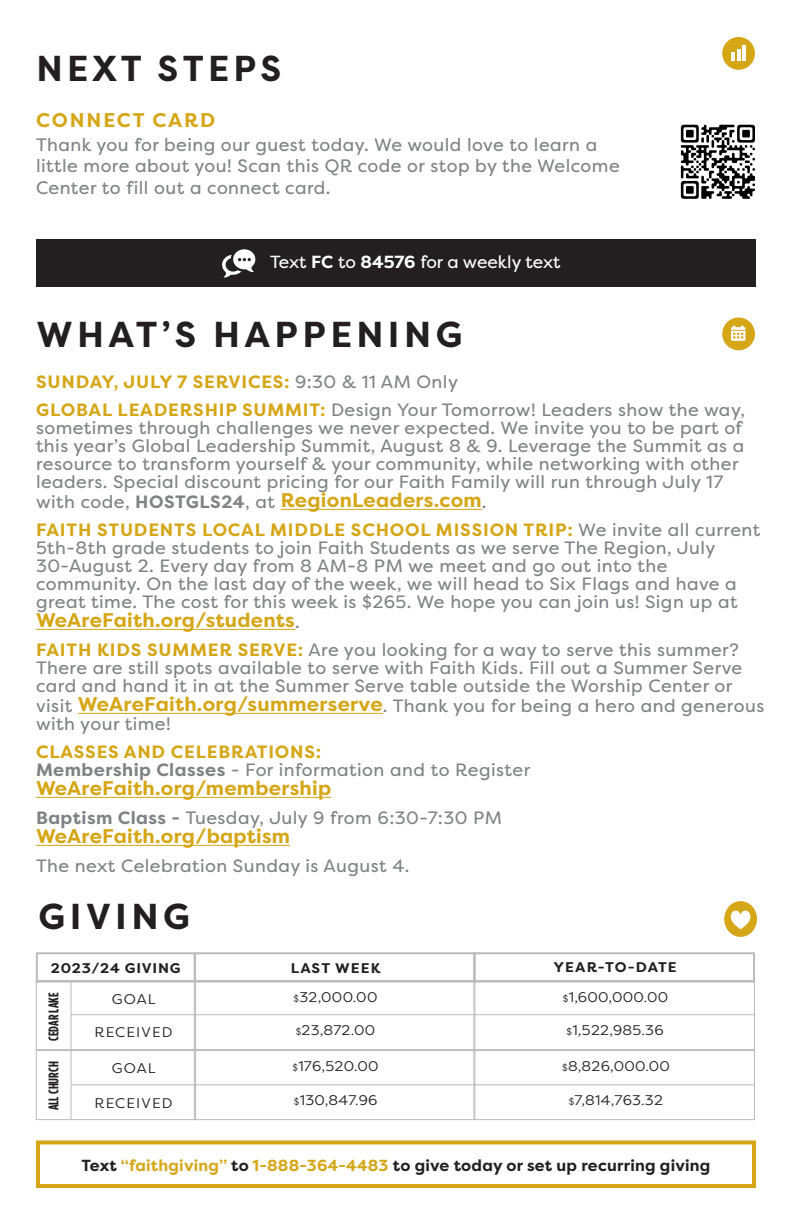
<style>
.page{position:relative;width:792px;height:1224px;background:#fff}
.page>*{position:absolute;margin:0;border:0;box-sizing:border-box;transform-origin:0 0}
.t1{font:700 36px "Filson Pro";letter-spacing:.12em;color:#231f20}
.t2{font:700 19.8px "Filson Pro";letter-spacing:.015em;color:#d5a616}
.t3{font:700 19.8px "Filson Pro";letter-spacing:.095em;color:#d5a616}
.t4{font:18px/21.6px "Filson Pro";letter-spacing:.025em;color:#808285}
.t5{font:17.8px/18px "Filson Pro";letter-spacing:.025em;color:#808285}
.t6{font:700 17.8px "Filson Pro";letter-spacing:.045em;color:#d5a616}
.t7{font:17.6px "Filson Pro";color:#fff}
.t8{font:700 16px "Filson Pro";letter-spacing:.015em;color:#231f20}
.t9{font:14px "Filson Pro";letter-spacing:.02em;color:#231f20;scale:1.05 1}
.t10{font:700 14px "Filson Pro";letter-spacing:.075em;color:#231f20;scale:1.05 1}
.t11{font:700 14px "Gotham Condensed";color:#231f20}
.t12{font:14px "Filson Pro";letter-spacing:.075em;color:#231f20;scale:1.05 1}
.t13{font:700 14px "Filson Pro";letter-spacing:.05em;color:#231f20;scale:1.05 1}
.s1{font-weight:700}
.s2{font-weight:400;color:#808285}
.s3{font-weight:700;color:#d5a616}
.s4{font-weight:400;font-size:17.8px;color:#808285}
.s5{font-size:17.8px;color:#808285}
.s6{font-weight:700;font-size:19.8px;color:#d5a616}
.s7{font-size:10px}
.s8{color:#d5a616}
</style>
<div class="page">
<div style="left:722px;top:37px;width:33px;height:33px;background:#d5a616;border-radius:50%"></div>
<svg style="left:731px;top:49px;width:9px;height:12px"></svg>
<hr style="left:743px;top:45px;width:3px;height:16px;background:#fff">
<div style="left:36px;top:240px;width:720px;height:47px;background:#231f20"></div>
<svg style="left:222px;top:249px;width:33px;height:29px"></svg>
<div style="left:722px;top:318px;width:33px;height:32px;background:#d5a616;border-radius:50%"></div>
<svg style="left:731px;top:325px;width:14px;height:16px"></svg>
<hr style="left:281px;top:509px;width:201px;height:1px;background:#d5a616">
<hr style="left:36px;top:629px;width:259px;height:1px;background:#d5a616">
<hr style="left:78px;top:713px;width:305px;height:1px;background:#d5a616">
<hr style="left:36px;top:797px;width:295px;height:1px;background:#d5a616">
<hr style="left:36px;top:845px;width:254px;height:1px;background:#d5a616">
<svg style="left:36px;top:1140px;width:720px;height:48px"></svg>
<svg style="left:36px;top:952px;width:719px;height:168px"></svg>
<hr style="left:71px;top:1084px;width:684px;height:1px;background:#babbba">
<div style="left:724px;top:901px;width:33px;height:36px;background:#d5a616;border-radius:50%"></div>
<svg style="left:731px;top:910px;width:19px;height:19px"></svg>
<svg style="left:681px;top:125px;width:74px;height:74px"></svg>
<p class="t1" style="left:36px;top:46px;width:247px">NEXT STEPS</p>
<p class="t3" style="left:36px;top:107px;width:181px">CONNECT CARD</p>
<p class="t4" style="left:36px;top:133px;width:585px">Thank you for being our guest today. We would love to learn a little more about you! Scan this QR code or stop by the Welcome<br>Center to fill out a connect card.</p>
<p class="t7" style="left:270px;top:250px;width:292px">Text <span class="s1">FC</span> to <span class="s1">84576</span> for a weekly text</p>
<p class="t1" style="left:36px;top:312px;width:428px">WHAT’S HAPPENING</p>
<p class="t6" style="left:36px;top:370px;width:423px">SUNDAY, JULY 7 SERVICES: <span class="s2">9:30 &amp; 11 AM Only</span></p>
<p class="t5" style="left:36px;top:400px;width:711px"><span class="s3">GLOBAL LEADERSHIP SUMMIT:</span> Design Your Tomorrow! Leaders show the way, sometimes through challenges we never expected. We invite you to be part of this year’s Global Leadership Summit, August 8 &amp; 9. Leverage the Summit as a resource to transform yourself &amp; your community, while networking with other leaders. Special discount pricing for our Faith Family will run through July 17</p>
<p class="t2" style="left:36px;top:488px;width:452px"><span class="s4">with code,</span> <span class="s5">HOSTGLS24</span><span class="s4">, at</span> RegionLeaders.com<span class="s4">.</span></p>
<p class="t5" style="left:36px;top:520px;width:726px"><span class="s3">FAITH STUDENTS LOCAL MIDDLE SCHOOL MISSION TRIP:</span> We invite all current 5th-8th grade students to join Faith Students as we serve The Region, July 30-August 2. Every day from 8 AM-8 PM we meet and go out into the community. On the last day of the week, we will head to Six Flags and have a great time. The cost for this week is $265. We hope you can join us! Sign up at</p>
<p class="t2" style="left:36px;top:608px;width:265px">WeAreFaith.org/students<span class="s4">.</span></p>
<p class="t5" style="left:36px;top:640px;width:708px"><span class="s3">FAITH KIDS SUMMER SERVE:</span> Are you looking for a way to serve this summer?<br>There are still spots available to serve with Faith Kids. Fill out a Summer Serve card and hand it in at the Summer Serve table outside the Worship Center or</p>
<p class="t5" style="left:36px;top:696px;width:730px">visit <span class="s6">WeAreFaith.org/summerserve</span>. Thank you for being a hero and generous with your time!</p>
<p class="t5" style="left:36px;top:742px;width:496px"><span class="s3">CLASSES AND CELEBRATIONS:<br></span><span class="s1">Membership Classes</span> - For information and to Register</p>
<p class="t2" style="left:36px;top:776px;width:297px">WeAreFaith.org/membership</p>
<p class="t5" style="left:36px;top:808px;width:468px"><span class="s1">Baptism Class -</span> Tuesday, July 9 from 6:30-7:30 PM</p>
<p class="t2" style="left:36px;top:824px;width:256px">WeAreFaith.org/baptism</p>
<p class="t5" style="left:36px;top:856px;width:375px">The next Celebration Sunday is August 4.</p>
<p class="t1" style="left:39px;top:894px;width:153px">GIVING</p>
<p class="t13" style="left:51px;top:959px;width:125px">2023/24 GIVING</p>
<p class="t10" style="left:291px;top:959px;width:87px">LAST WEEK</p>
<p class="t10" style="left:553px;top:958px;width:119px">YEAR-TO-DATE</p>
<p class="t9" style="left:112px;top:990px;width:43px">GOAL</p>
<p class="t12" style="left:95px;top:1023px;width:76px">RECEIVED</p>
<p class="t9" style="left:112px;top:1059px;width:43px">GOAL</p>
<p class="t11" style="left:45px;top:1041px;width:50px;rotate:-90deg">CEDAR LAKE</p>
<p class="t9" style="left:294px;top:988px;width:81px"><span class="s7">$</span>32,000.00</p>
<p class="t9" style="left:563px;top:988px;width:102px"><span class="s7">$</span>1,600,000.00</p>
<p class="t9" style="left:567px;top:1021px;width:94px"><span class="s7">$</span>1,522,985.36</p>
<p class="t9" style="left:562px;top:1057px;width:104px"><span class="s7">$</span>8,826,000.00</p>
<p class="t9" style="left:569px;top:1091px;width:91px"><span class="s7">$</span>7,814,763.32</p>
<p class="t9" style="left:296px;top:1021px;width:77px"><span class="s7">$</span>23,872.00</p>
<p class="t9" style="left:293px;top:1057px;width:83px"><span class="s7">$</span>176,520.00</p>
<p class="t9" style="left:294px;top:1091px;width:81px"><span class="s7">$</span>130,847.96</p>
<p class="t11" style="left:45px;top:1110px;width:50px;rotate:-90deg">ALL CHURCH</p>
<p class="t12" style="left:95px;top:1094px;width:76px">RECEIVED</p>
<p class="t8" style="left:82px;top:1155px;width:630px">Text <span class="s8">“faithgiving”</span> to <span class="s8">1-888-364-4483</span> to give today or set up recurring giving</p>
</div>
